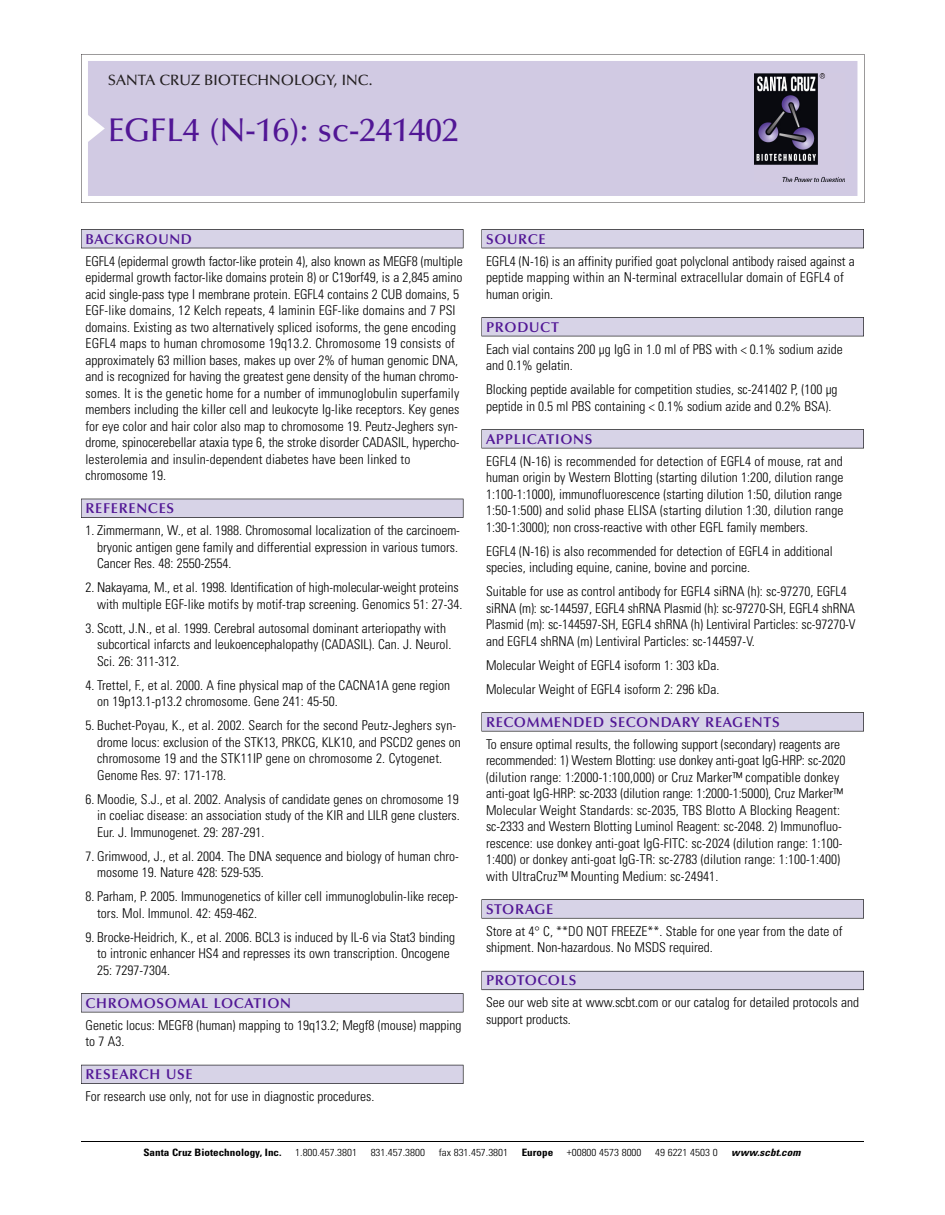
<style>
.page{position:relative;width:945px;height:1215px;background:#fff}
.page>*{position:absolute;margin:0;border:0;box-sizing:border-box;transform-origin:0 0}
.t1{font:500 33px "Optima";color:#511695}
.t2{font:500 15px "Optima";color:#231f20}
.t3{font:600 14.25px "Optima";letter-spacing:.05em;color:#511695}
.t4{font:300 condensed 13.5px/16.5px "Univers";color:#000}
.t5{font:300 condensed 10.2px "Univers";color:#000;scale:1.1 1}
.t6{font:700 condensed 10.2px "Univers";color:#000;scale:1.1 1}
.t7{font:italic 700 condensed 10.2px "Univers";letter-spacing:.005em;color:#000;scale:1.1 1}
</style>
<div class="page">
<svg style="left:81px;top:54px;width:783px;height:149px"></svg>
<div style="left:88px;top:61px;width:769px;height:135px;background:#d1cae3"></div>
<img style="left:755px;top:74px;width:90px;height:108px">
<div style="left:81px;top:229px;width:382px;height:19px;background:#525156"></div>
<div style="left:81px;top:230px;width:382px;height:18px;background:#d7d3e7"></div>
<div style="left:81px;top:499px;width:382px;height:19px;background:#515055"></div>
<div style="left:81px;top:499px;width:382px;height:18px;background:#d7d3e7"></div>
<div style="left:81px;top:993px;width:382px;height:19px;background:#545357"></div>
<div style="left:81px;top:994px;width:382px;height:18px;background:#d7d3e7"></div>
<div style="left:81px;top:1065px;width:382px;height:19px;background:#54535a"></div>
<div style="left:81px;top:1065px;width:382px;height:18px;background:#d7d3e7"></div>
<div style="left:482px;top:229px;width:382px;height:19px;background:#525156"></div>
<div style="left:482px;top:230px;width:381px;height:18px;background:#d7d3e7"></div>
<div style="left:482px;top:317px;width:382px;height:19px;background:#525155"></div>
<div style="left:482px;top:318px;width:381px;height:18px;background:#d7d3e7"></div>
<div style="left:482px;top:429px;width:382px;height:19px;background:#545357"></div>
<div style="left:482px;top:430px;width:381px;height:18px;background:#d7d3e7"></div>
<div style="left:482px;top:712px;width:382px;height:19px;background:#575759"></div>
<div style="left:482px;top:713px;width:381px;height:18px;background:#d7d3e7"></div>
<svg style="left:482px;top:899px;width:382px;height:20px"></svg>
<div style="left:482px;top:900px;width:381px;height:18px;background:#d7d3e7"></div>
<div style="left:482px;top:971px;width:382px;height:19px;background:#66646e"></div>
<div style="left:482px;top:971px;width:381px;height:18px;background:#d7d3e7"></div>
<hr style="left:81px;top:1141px;width:783px;height:1px;background:#000">
<p class="t2" style="left:108px;top:74px;width:266px">SANTA CRUZ BIOTECHNOLOGY, INC.</p>
<h1 class="t1" style="left:108px;top:117px;width:352px">EGFL4 (N-16): sc-241402</h1>
<p class="t3" style="left:86px;top:233px;width:108px">BACKGROUND</p>
<p class="t4" style="left:86px;top:254px;width:379px">EGFL4 (epidermal growth factor-like protein 4), also known as MEGF8 (multiple epidermal growth factor-like domains protein 8) or C19orf49, is a 2,845 amino acid single-pass type I membrane protein. EGFL4 contains 2 CUB domains, 5<br>EGF-like domains, 12 Kelch repeats, 4 laminin EGF-like domains and 7 PSI domains. Existing as two alternatively spliced isoforms, the gene encoding EGFL4 maps to human chromosome 19q13.2. Chromosome 19 consists of approximately 63 million bases, makes up over 2% of human genomic DNA, and is recognized for having the greatest gene density of the human chromo&shy;somes. It is the genetic home for a number of immunoglobulin superfamily members including the killer cell and leukocyte Ig-like receptors. Key genes for eye color and hair color also map to chromosome 19. Peutz-Jeghers syn&shy;drome, spinocerebellar ataxia type 6, the stroke disorder CADASIL, hypercho&shy;lesterolemia and insulin-dependent diabetes have been linked to chromosome 19.</p>
<p class="t3" style="left:86px;top:503px;width:90px">REFERENCES</p>
<p class="t4" style="left:97px;top:523px;width:364px;text-indent:-12px">1. Zimmermann, W., et al. 1988. Chromosomal localization of the carcinoem&shy;bryonic antigen gene family and differential expression in various tumors.<br>Cancer Res. 48: 2550-2554.</p>
<p class="t4" style="left:86px;top:580px;width:379px;text-align:right">2. Nakayama, M., et al. 1998. Identification of high-molecular-weight proteins with multiple EGF-like motifs by motif-trap screening. Genomics 51: 27-34.</p>
<p class="t4" style="left:97px;top:621px;width:356px;text-indent:-12px">3. Scott, J.N., et al. 1999. Cerebral autosomal dominant arteriopathy with subcortical infarcts and leukoencephalopathy (CADASIL). Can. J. Neurol.<br>Sci. 26: 311-312.</p>
<p class="t4" style="left:97px;top:678px;width:354px;text-indent:-12px">4. Trettel, F., et al. 2000. A fine physical map of the CACNA1A gene region on 19p13.1-p13.2 chromosome. Gene 241: 45-50.</p>
<p class="t4" style="left:97px;top:718px;width:365px;text-indent:-12px">5. Buchet-Poyau, K., et al. 2002. Search for the second Peutz-Jeghers syn&shy;drome locus: exclusion of the STK13, PRKCG, KLK10, and PSCD2 genes on chromosome 19 and the STK11IP gene on chromosome 2. Cytogenet.<br>Genome Res. 97: 171-178.</p>
<p class="t4" style="left:97px;top:792px;width:364px;text-align:justify;text-indent:-12px">6. Moodie, S.J., et al. 2002. Analysis of candidate genes on chromosome 19 in coeliac disease: an association study of the KIR and LILR gene clusters.<br>Eur. J. Immunogenet. 29: 287-291.</p>
<p class="t4" style="left:97px;top:849px;width:363px;text-indent:-12px">7. Grimwood, J., et al. 2004. The DNA sequence and biology of human chro&shy;mosome 19. Nature 428: 529-535.</p>
<p class="t4" style="left:97px;top:889px;width:363px;text-indent:-12px">8. Parham, P. 2005. Immunogenetics of killer cell immunoglobulin-like recep&shy;tors. Mol. Immunol. 42: 459-462.</p>
<p class="t4" style="left:97px;top:930px;width:360px;text-indent:-12px">9. Brocke-Heidrich, K., et al. 2006. BCL3 is induced by IL-6 via Stat3 binding to intronic enhancer HS4 and represses its own transcription. Oncogene<br>25: 7297-7304.</p>
<p class="t3" style="left:86px;top:997px;width:207px">CHROMOSOMAL LOCATION</p>
<p class="t4" style="left:86px;top:1018px;width:377px">Genetic locus: MEGF8 (human) mapping to 19q13.2; Megf8 (mouse) mapping to 7 A3.</p>
<p class="t3" style="left:86px;top:1069px;width:109px">RESEARCH USE</p>
<p class="t4" style="left:86px;top:1089px;width:290px">For research use only, not for use in diagnostic procedures.</p>
<p class="t3" style="left:486px;top:233px;width:61px">SOURCE</p>
<p class="t4" style="left:486px;top:254px;width:370px">EGFL4 (N-16) is an affinity purified goat polyclonal antibody raised against a peptide mapping within an N-terminal extracellular domain of EGFL4 of human origin.</p>
<p class="t3" style="left:486px;top:321px;width:74px">PRODUCT</p>
<p class="t4" style="left:486px;top:342px;width:358px">Each vial contains 200 µg IgG in 1.0 ml of PBS with &lt; 0.1% sodium azide and 0.1% gelatin.</p>
<p class="t4" style="left:486px;top:382px;width:353px">Blocking peptide available for competition studies, sc-241402 P, (100 µg peptide in 0.5 ml PBS containing &lt; 0.1% sodium azide and 0.2% BSA).</p>
<p class="t3" style="left:486px;top:433px;width:108px">APPLICATIONS</p>
<p class="t4" style="left:486px;top:454px;width:359px;text-align:justify">EGFL4 (N-16) is recommended for detection of EGFL4 of mouse, rat and human origin by Western Blotting (starting dilution 1:200, dilution range 1:100-1:1000), immunofluorescence (starting dilution 1:50, dilution range 1:50-1:500) and solid phase ELISA (starting dilution 1:30, dilution range 1:30-1:3000); non cross-reactive with other EGFL family members.</p>
<p class="t4" style="left:486px;top:544px;width:348px">EGFL4 (N-16) is also recommended for detection of EGFL4 in additional species, including equine, canine, bovine and porcine.</p>
<p class="t4" style="left:486px;top:584px;width:371px">Suitable for use as control antibody for EGFL4 siRNA (h): sc-97270, EGFL4 siRNA (m): sc-144597, EGFL4 shRNA Plasmid (h): sc-97270-SH, EGFL4 shRNA Plasmid (m): sc-144597-SH, EGFL4 shRNA (h) Lentiviral Particles: sc-97270-V and EGFL4 shRNA (m) Lentiviral Particles: sc-144597-V.</p>
<p class="t4" style="left:486px;top:654px;width:235px;line-height:24px">Molecular Weight of EGFL4 isoform 1: 303 kDa.<br>Molecular Weight of EGFL4 isoform 2: 296 kDa.</p>
<p class="t3" style="left:486px;top:716px;width:295px">RECOMMENDED SECONDARY REAGENTS</p>
<p class="t4" style="left:486px;top:737px;width:361px">To ensure optimal results, the following support (secondary) reagents are recommended: 1) Western Blotting: use donkey anti-goat IgG-HRP: sc-2020 (dilution range: 1:2000-1:100,000) or Cruz Marker™ compatible donkey anti-goat IgG-HRP: sc-2033 (dilution range: 1:2000-1:5000), Cruz Marker™ Molecular Weight Standards: sc-2035, TBS Blotto A Blocking Reagent: sc-2333 and Western Blotting Luminol Reagent: sc-2048. 2) Immunofluo&shy;rescence: use donkey anti-goat IgG-FITC: sc-2024 (dilution range: 1:100- 1:400) or donkey anti-goat IgG-TR: sc-2783 (dilution range: 1:100-1:400) with UltraCruz™ Mounting Medium: sc-24941.</p>
<p class="t3" style="left:486px;top:903px;width:69px">STORAGE</p>
<p class="t4" style="left:486px;top:924px;width:358px">Store at 4° C, **DO NOT FREEZE**. Stable for one year from the date of shipment. Non-hazardous. No MSDS required.</p>
<p class="t3" style="left:486px;top:975px;width:92px">PROTOCOLS</p>
<p class="t4" style="left:486px;top:995px;width:375px">See our web site at www.scbt.com or our catalog for detailed protocols and support products.</p>
<p class="t6" style="left:143px;top:1148px;width:127px">Santa Cruz Biotechnology, Inc.</p>
<p class="t5" style="left:295px;top:1148px;width:58px">1.800.457.3801</p>
<p class="t5" style="left:371px;top:1148px;width:51px">831.457.3800</p>
<p class="t5" style="left:439px;top:1148px;width:65px">fax 831.457.3801</p>
<p class="t6" style="left:522px;top:1148px;width:30px">Europe</p>
<p class="t5" style="left:567px;top:1148px;width:69px">+00800 4573 8000</p>
<p class="t5" style="left:655px;top:1148px;width:58px">49 6221 4503 0</p>
<p class="t7" style="left:731px;top:1148px;width:64px">www.scbt.com</p>
</div>
